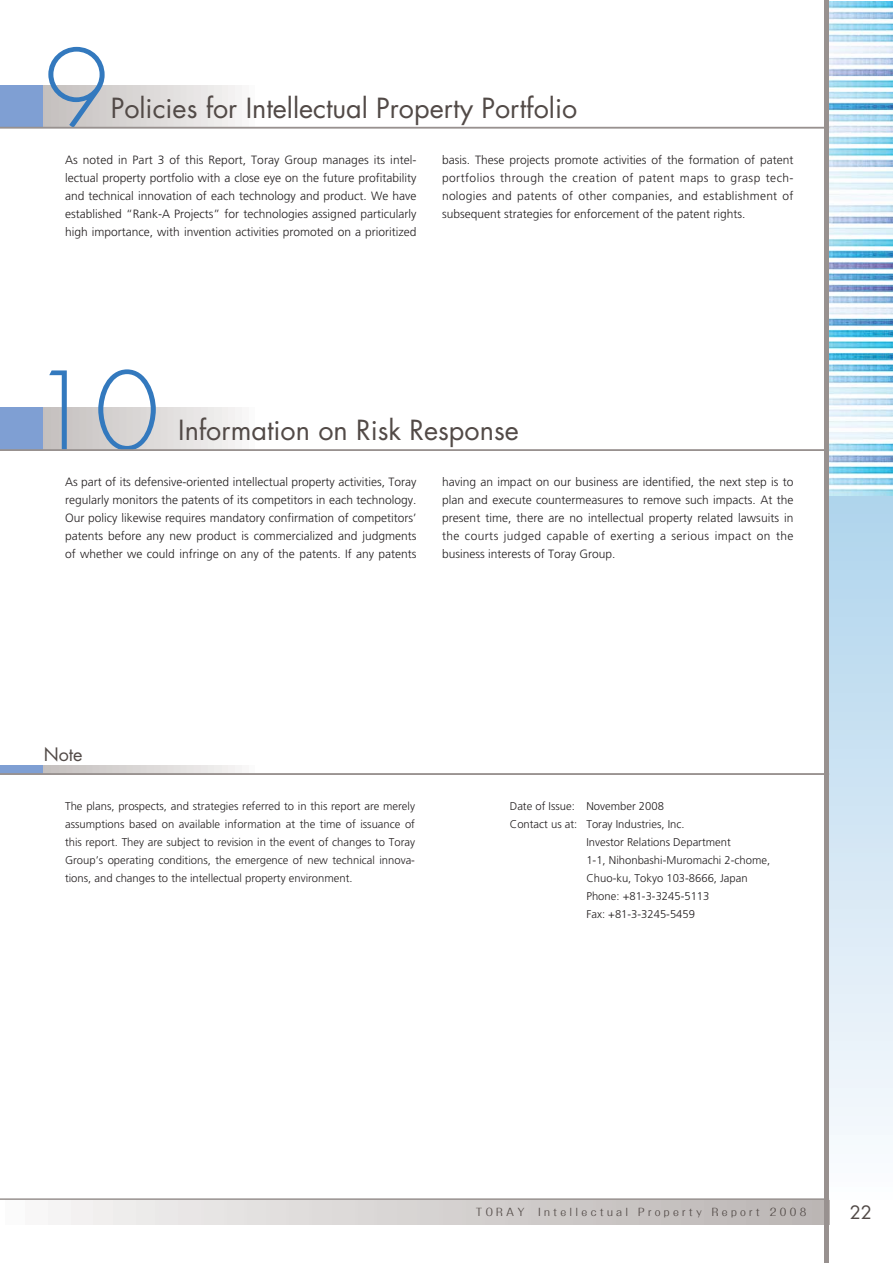
<style>
.page{position:relative;width:893px;height:1263px;background:#fff}
.page>*{position:absolute;margin:0;border:0;box-sizing:border-box;transform-origin:0 0}
.t1{font:300 105px "Futura";color:#3379be}
.t2{font:27px "Futura";color:#524a47}
.t3{font:18px "Futura";color:#524a47}
.t4{font:300 12px/18px "Frutiger";color:#231f20;text-align:justify}
.t5{font:300 11.25px/18px "Frutiger";color:#231f20;text-align:justify}
.t6{font:10.5px "Folk";letter-spacing:.315em;color:#524a47}
</style>
<div class="page">
<svg style="left:42px;top:408px;width:200px;height:41px;background:#dad7d7"></svg>
<div style="left:0;top:408px;width:42px;height:42px;background:#7f9fd3"></div>
<svg style="left:42px;top:85px;width:213px;height:42px;background:#dcd9d9"></svg>
<div style="left:0;top:85px;width:42px;height:43px;background:#7f9fd3"></div>
<div style="left:0;top:1199px;width:829px;height:26px;background:linear-gradient(to right,#f8f7f7,#b8b3b1)"></div>
<svg style="left:829px;top:495px;width:64px;height:640px;background:#d0e5f3"></svg>
<img style="left:829px;top:2px;width:64px;height:493px">
<hr style="left:0;top:1198px;width:829px;height:2px;background:#98918f">
<hr style="left:825px;top:0;width:4px;height:1263px;background:#98918f">
<hr style="left:0;top:127px;width:829px;height:1px;background:#98918f">
<hr style="left:0;top:449px;width:829px;height:2px;background:#98918f">
<svg style="left:42px;top:765px;width:200px;height:8px;background:#dad8d7"></svg>
<div style="left:0;top:765px;width:42px;height:9px;background:#7f9fd3"></div>
<hr style="left:0;top:773px;width:829px;height:2px;background:#98918f">
<h1 class="t1" style="left:44px;top:40px;width:67px">9</h1>
<h2 class="t2" style="left:111px;top:95px;width:468px">Policies for Intellectual Property Portfolio</h2>
<p class="t4" style="left:65px;top:151px;width:353px">As noted in Part 3 of this Report, Toray Group manages its intel&shy;lectual property portfolio with a close eye on the future profitability and technical innovation of each technology and product. We have established “Rank-A Projects” for technologies assigned particularly high importance, with invention activities promoted on a prioritized</p>
<p class="t4" style="left:442px;top:151px;width:353px">basis. These projects promote activities of the formation of patent portfolios through the creation of patent maps to grasp tech&shy;nologies and patents of other companies, and establishment of subsequent strategies for enforcement of the patent rights.</p>
<h1 class="t1" style="left:29px;top:363px;width:132px">10</h1>
<h2 class="t2" style="left:178px;top:418px;width:342px">Information on Risk Response</h2>
<p class="t4" style="left:65px;top:474px;width:353px">As part of its defensive-oriented intellectual property activities, Toray regularly monitors the patents of its competitors in each technology.<br>Our policy likewise requires mandatory confirmation of competitors’ patents before any new product is commercialized and judgments of whether we could infringe on any of the patents. If any patents</p>
<p class="t4" style="left:442px;top:474px;width:353px">having an impact on our business are identified, the next step is to plan and execute countermeasures to remove such impacts. At the present time, there are no intellectual property related lawsuits in the courts judged capable of exerting a serious impact on the business interests of Toray Group.</p>
<h3 class="t3" style="left:44px;top:746px;width:40px">Note</h3>
<p class="t5" style="left:65px;top:797px;width:351px">The plans, prospects, and strategies referred to in this report are merely assumptions based on available information at the time of issuance of this report. They are subject to revision in the event of changes to Toray Group’s operating conditions, the emergence of new technical innova&shy;tions, and changes to the intellectual property environment.</p>
<p class="t5" style="left:510px;top:797px;width:156px">Date of Issue: November 2008</p>
<p class="t5" style="left:510px;top:815px;width:176px">Contact us at: Toray Industries, Inc.</p>
<p class="t5" style="left:586px;top:833px;width:146px">Investor Relations Department</p>
<p class="t5" style="left:586px;top:851px;width:185px">1-1, Nihonbashi-Muromachi 2-chome,</p>
<p class="t5" style="left:586px;top:869px;width:163px">Chuo-ku, Tokyo 103-8666, Japan</p>
<p class="t5" style="left:586px;top:887px;width:125px">Phone: +81-3-3245-5113</p>
<p class="t5" style="left:586px;top:905px;width:110px">Fax: +81-3-3245-5459</p>
<p class="t6" style="left:476px;top:1209px;width:50px">TORAY</p>
<p class="t6" style="left:538px;top:1209px;width:270px">Intellectual Property Report 2008</p>
<h3 class="t3" style="left:850px;top:1204px;width:24px">22</h3>
</div>
